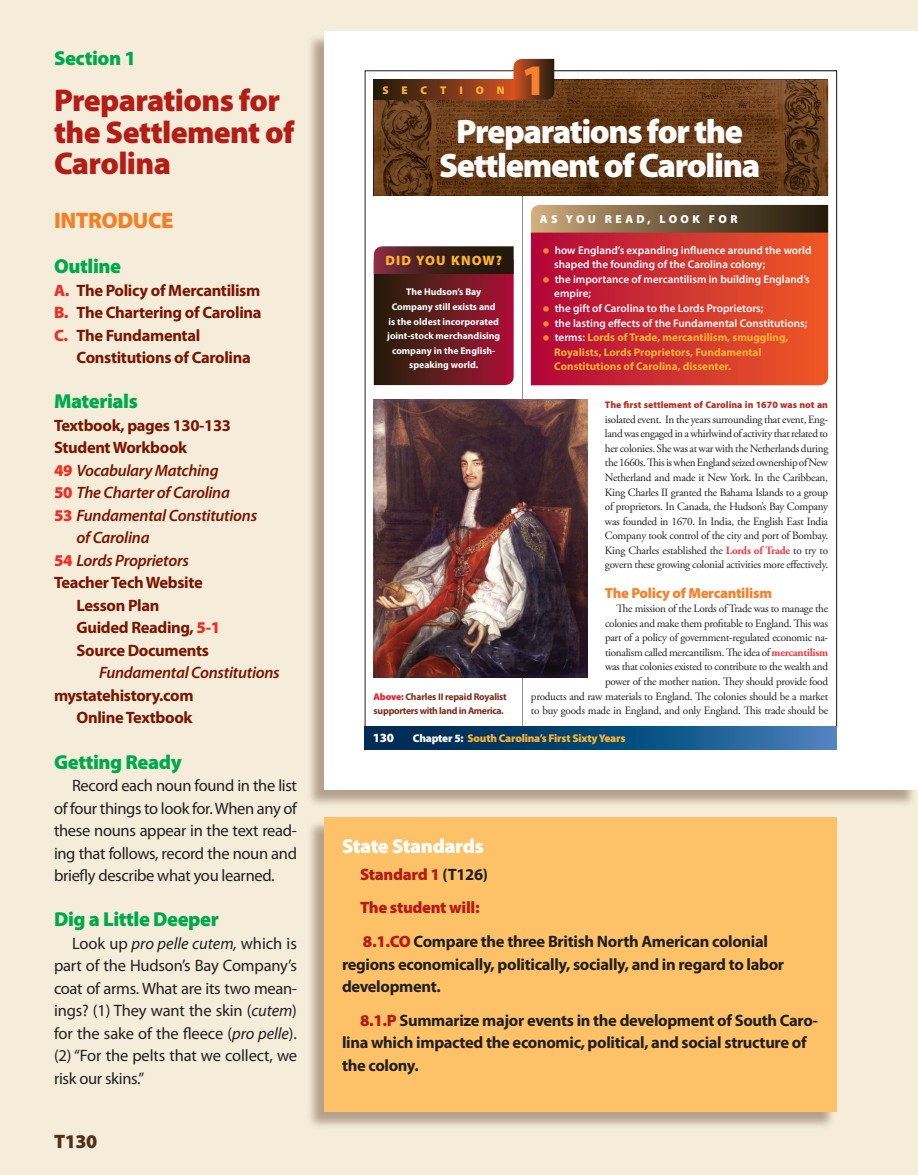
<style>
.page{position:relative;width:918px;height:1175px;background:#fff}
.page>*{position:absolute;margin:0;border:0;box-sizing:border-box;transform-origin:0 0}
.t1{font:900 43.65px "Myriad Pro";color:#f5822e}
.t2{font:900 34.05px/34px "Myriad Pro";letter-spacing:-.04em;color:#fff;text-align:center}
.Section_Head{font:900 31.5px/31.5px "Myriad Pro";letter-spacing:-.02em;color:#b41d15}
.A{font:900 22.5px "Myriad Pro";letter-spacing:-.02em;color:#f48026}
.B{font:900 20.25px "Myriad Pro";letter-spacing:-.02em;color:#00a94e}
.D{font:900 20.25px "Myriad Pro";letter-spacing:-.02em;color:#fff}
.t3{font:900 19.5px "Myriad Pro";color:#532f18}
.Body_Text{font:16.5px/22.5px "Myriad Pro";letter-spacing:-.02em;color:#231f20;text-align:justify}
.Body_San_Serif{font:700 16.5px/22.5px "Myriad Pro";letter-spacing:-.02em;color:#231f20}
.Section_Intro{font:700 16.5px/22.5px "Myriad Pro";letter-spacing:-.02em;color:#791500}
.Section_Intro-2{font:italic 600 16.5px/22.5px "Myriad Pro";letter-spacing:-.02em;color:#791500}
.Body_San_Serif-2{font:900 16.5px "Myriad Pro";letter-spacing:-.02em;color:#b41d15}
.t4{font:900 14.55px "Myriad Pro";letter-spacing:-.02em;color:#f5822e}
.t5{font:900 13.65px "Myriad Pro";letter-spacing:.075em;color:#fcb333}
.t6{font:900 12.6px "Myriad Pro";color:#fff}
.t7{font:900 11.7px "Myriad Pro";letter-spacing:.29em;color:#fff}
.t8{font:11.1px/14.5px "Adobe Garamond Pro";letter-spacing:-.025em;color:#231f20;text-align:justify}
.t9{font:600 11.1px/14.5px "Myriad Pro";color:#fff}
.t10{font:700 11.1px/14.5px "Myriad Pro";color:#fcb333}
.t11{font:900 11.1px "Myriad Pro";letter-spacing:-.02em;color:#fcb333}
.t12{font:900 11.1px "Myriad Pro";letter-spacing:1.15em;color:#fcb333}
.t13{font:700 9.75px/14.5px "Myriad Pro";color:#fff;text-align:center}
.t14{font:700 9.75px/14.5px "Myriad Pro";letter-spacing:-.025em;color:#7b2d19}
.t15{font:900 9.75px "Myriad Pro";letter-spacing:-.005em;color:#b43628}
.s1{font-weight:900;color:#ee2e22}
.s2{font-weight:900;font-style:normal;color:#ee2e22}
.s3{font-style:italic}
.s4{font-weight:900;color:#ee1b2d}
.s5{font-size:23.25px;color:#f5822e}
.s6{font-weight:600;font-size:23.25px;color:#f5822e}
.s7{font-weight:600;color:#fff}
.s8{font-weight:700;color:#ee3a41}
.s9{color:#fff}
.s10{font-weight:700;color:#231f20}
.s11{font-weight:900;color:#b41d15}
</style>
<div class="page">
<div style="left:0;top:0;width:918px;height:1174px;background:#f5edda"></div>
<div style="left:306px;top:33px;width:611px;height:775px;background:#532f18;opacity:.4"></div>
<div style="left:324px;top:32px;width:594px;height:758px;background:#fff"></div>
<svg style="left:522px;top:71px;width:315px;height:655px"></svg>
<svg style="left:365px;top:726px;width:472px;height:23px;background:#114d7e"></svg>
<img style="left:374px;top:79px;width:454px;height:117px">
<div style="left:374px;top:79px;width:139px;height:21px;background:linear-gradient(to right,#1d1a0d,#cc5122)"></div>
<svg style="left:513px;top:59px;width:41px;height:41px;background:#7b3a1b"></svg>
<svg style="left:531px;top:233px;width:297px;height:152px;background:#cf3030"></svg>
<svg style="left:531px;top:205px;width:297px;height:28px;background:#735c3f"></svg>
<svg style="left:374px;top:246px;width:140px;height:139px;background:#5e1b1f"></svg>
<img style="left:374px;top:399px;width:214px;height:278px">
<div style="left:306px;top:819px;width:530px;height:310px;background:#532f18;opacity:.4"></div>
<div style="left:324px;top:818px;width:513px;height:294px;background:#fdc268"></div>
<p class="B" style="left:54px;top:44px;width:84px">Section 1</p>
<p class="Section_Head" style="left:54px;top:84px;width:242px">Preparations for the Settlement of<br>Carolina</p>
<p class="A" style="left:54px;top:206px;width:121px">INTRODUCE</p>
<p class="B" style="left:54px;top:253px;width:69px">Outline</p>
<p class="Section_Intro" style="left:54px;top:278px;width:208px"><span class="s1">A.</span> The Policy of Mercantilism</p>
<p class="Section_Intro" style="left:54px;top:301px;width:209px"><span class="s1">B.</span> The Chartering of Carolina</p>
<p class="Section_Intro" style="left:77px;top:323px;width:176px;text-indent:-23px"><span class="s1">C.</span> The Fundamental<br>Constitutions of Carolina</p>
<p class="B" style="left:54px;top:388px;width:85px">Materials</p>
<p class="Section_Intro" style="left:54px;top:413px;width:179px">Textbook, pages 130-133</p>
<p class="Section_Intro" style="left:54px;top:436px;width:135px">Student Workbook</p>
<p class="Section_Intro-2" style="left:54px;top:458px;width:166px"><span class="s2">49</span> Vocabulary Matching</p>
<p class="Section_Intro-2" style="left:54px;top:481px;width:178px"><span class="s2">50</span> The Charter of Carolina</p>
<p class="Section_Intro-2" style="left:77px;top:503px;width:182px;text-indent:-23px"><span class="s2">53</span> Fundamental Constitutions of Carolina</p>
<p class="Section_Intro-2" style="left:54px;top:548px;width:136px"><span class="s2">54</span> Lords Proprietors</p>
<p class="Section_Intro" style="left:54px;top:571px;width:150px">Teacher Tech Website</p>
<p class="Section_Intro" style="left:77px;top:593px;width:85px">Lesson Plan</p>
<p class="Section_Intro" style="left:77px;top:616px;width:145px">Guided Reading, <span class="s1">5-1</span></p>
<p class="Section_Intro" style="left:77px;top:638px;width:134px">Source Documents</p>
<p class="Section_Intro-2" style="left:99px;top:661px;width:182px">Fundamental Constitutions</p>
<p class="Section_Intro" style="left:54px;top:683px;width:141px">mystatehistory.com</p>
<p class="Section_Intro" style="left:77px;top:706px;width:118px">Online Textbook</p>
<p class="B" style="left:54px;top:748px;width:129px">Getting Ready</p>
<p class="Body_Text" style="left:54px;top:774px;width:245px;text-indent:18px">Record each noun found in the list of four things to look for. When any of these nouns appear in the text read&shy;ing that follows, record the noun and briefly describe what you learned.</p>
<p class="B" style="left:54px;top:905px;width:166px">Dig a Little Deeper</p>
<p class="Body_Text" style="left:54px;top:931px;width:245px;text-indent:18px">Look up <span class="s3">pro pelle cutem,</span> which is part of the Hudson’s Bay Company’s coat of arms. What are its two mean&shy;ings? (1) They want the skin (<span class="s3">cutem</span>) for the sake of the fleece (<span class="s3">pro pelle</span>). (2) “For the pelts that we collect, we risk our skins.”</p>
<h3 class="t3" style="left:54px;top:1128px;width:45px">T130</h3>
<p class="t12" style="left:382px;top:83px;width:124px">SECTION</p>
<p class="t1" style="left:521px;top:51px;width:27px">1</p>
<p class="t2" style="left:439px;top:113px;width:323px">Preparations for the<br>Settlement of Carolina</p>
<p class="t5" style="left:386px;top:252px;width:118px">DID YOU KNOW?</p>
<p class="t13" style="left:387px;top:284px;width:115px">The Hudson’s Bay<br>Company still exists and is the oldest incorporated joint-stock merchandising company in the English&shy;speaking world.</p>
<p class="t14" style="left:374px;top:689px;width:135px"><span class="s4">Above:</span> Charles II repaid Royalist supporters with land in America.</p>
<p class="t7" style="left:540px;top:211px;width:199px">AS YOU READ, LOOK FOR</p>
<p class="t9" style="left:554px;top:242px;width:259px;text-indent:-12px"><span class="s5">•</span> how England’s expanding influence around the world shaped the founding of the Carolina colony;</p>
<p class="t9" style="left:554px;top:272px;width:257px;text-indent:-12px"><span class="s5">•</span> the importance of mercantilism in building England’s empire;</p>
<p class="t9" style="left:543px;top:301px;width:223px"><span class="s5">•</span> the gift of Carolina to the Lords Proprietors;</p>
<p class="t9" style="left:543px;top:315px;width:266px"><span class="s5">•</span> the lasting effects of the Fundamental Constitutions;</p>
<p class="t10" style="left:554px;top:330px;width:236px;text-indent:-12px"><span class="s6">•</span> <span class="s7">terms:</span> Lords of Trade, mercantilism, smuggling,<br>Royalists, Lords Proprietors, Fundamental<br>Constitutions of Carolina, dissenter.</p>
<p class="t15" style="left:605px;top:398px;width:225px">The first settlement of Carolina in 1670 was not an</p>
<p class="t8" style="left:605px;top:412px;width:225px">isolated event. In the years surrounding that event, Eng&shy;land was engaged in a whirlwind of activity that related to her colonies. She was at war with the Netherlands during the 1660s. This is when England seized ownership of New Netherland and made it New York. In the Caribbean, King Charles II granted the Bahama Islands to a group of proprietors. In Canada, the Hudson’s Bay Company was founded in 1670. In India, the English East India Company took control of the city and port of Bombay.<br>King Charles established the <span class="s8">Lords of Trade</span> to try to govern these growing colonial activities more effectively.</p>
<p class="t4" style="left:605px;top:583px;width:169px">The Policy of Mercantilism</p>
<p class="t8" style="left:531px;top:601px;width:299px;text-align:right">The mission of the Lords of Trade was to manage the<br>colonies and make them profitable to England. This was<br>part of a policy of government-regulated economic na-<br>tionalism called mercantilism. The idea of <span class="s8">mercantilism<br></span>was that colonies existed to contribute to the wealth and<br>power of the mother nation. They should provide food<br>products and raw materials to England. The colonies should be a market to buy goods made in England, and only England. This trade should be</p>
<p class="t6" style="left:373px;top:729px;width:23px">130</p>
<p class="t11" style="left:413px;top:730px;width:214px"><span class="s9">Chapter 5:</span> South Carolina’s First Sixty Years</p>
<p class="D" style="left:342px;top:832px;width:143px">State Standards</p>
<p class="Body_San_Serif-2" style="left:360px;top:863px;width:130px">Standard 1 <span class="s10">(T126)</span></p>
<p class="Body_San_Serif-2" style="left:360px;top:896px;width:121px">The student will:</p>
<p class="Body_San_Serif" style="left:342px;top:929px;width:444px;text-indent:21px"><span class="s11">8.1.CO</span> Compare the three British North American colonial regions economically, politically, socially, and in regard to labor development.</p>
<p class="Body_San_Serif" style="left:342px;top:1008px;width:478px;text-indent:18px"><span class="s11">8.1.P</span> Summarize major events in the development of South Caro&shy;lina which impacted the economic, political, and social structure of the colony.</p>
</div>
